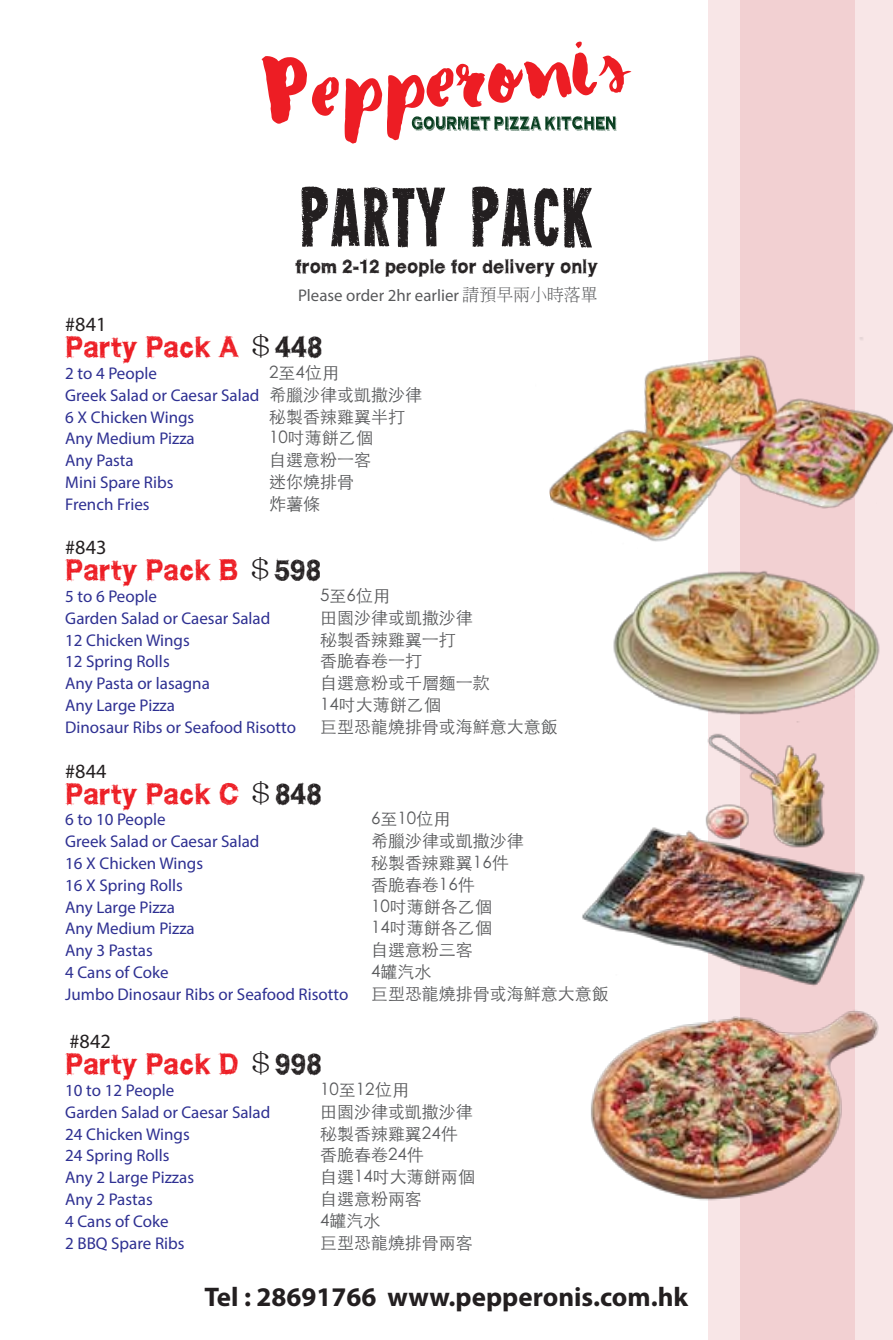
<style>
.page{position:relative;width:893px;height:1340px;background:#fff}
.page>*{position:absolute;margin:0;border:0;box-sizing:border-box;transform-origin:0 0}
.t1{font:73.58px "Heavyweight";color:#231f20}
.t2{font:28.35px "WCROUGHTRAD Bta";color:#ed1d24}
.t3{font:700 27px "Myriad Pro";color:#231f20}
.t4{font:20.25px "Myriad Pro";color:#231f20}
.t5{font:18.9px "WCROUGHTRAD Bta";color:#231f20}
.t6{font:16.88px/21.8px "Myriad Pro";color:#2e3092}
.t7{font:300 16.88px "ST Heiti TC";color:#58595b}
.t8{font:16.88px "Myriad Pro";color:#58595b}
.s1{font-family:"Adobe Ming Std";font-weight:300}
.s2{font-family:"Adobe Ming Std";font-weight:300;color:#231f20}
.s3{color:#231f20}
.s4{font-family:"ST Heiti TC";font-weight:300;color:#58595b}
</style>
<div class="page">
<div style="left:708px;top:0;width:185px;height:1339px;background:#f8e6e7"></div>
<div style="left:741px;top:0;width:114px;height:1339px;background:#f2d0d2"></div>
<img style="left:549px;top:331px;width:344px;height:188px">
<img style="left:598px;top:519px;width:282px;height:202px">
<img style="left:591px;top:998px;width:288px;height:211px">
<svg style="left:262px;top:56px;width:77px;height:68px"></svg>
<svg style="left:345px;top:42px;width:286px;height:101px"></svg>
<img style="left:707px;top:721px;width:118px;height:79px">
<img style="left:582px;top:800px;width:283px;height:198px">
<h1 class="t1" style="left:299px;top:187px;width:296px">PARTY PACK</h1>
<p class="t5" style="left:295px;top:254px;width:304px">from 2-12 people for delivery only</p>
<p class="t8" style="left:298px;top:285px;width:301px">Please order 2hr earlier <span class="s1">請預早兩小時落單</span></p>
<p class="t4" style="left:65px;top:312px;width:43px">#841</p>
<h2 class="t2" style="left:65px;top:329px;width:259px">Party Pack A <span class="s2">＄</span><span class="s3">448</span></h2>
<p class="t6" style="left:65px;top:362px;width:93px">2 to 4 People</p>
<p class="t7" style="left:269px;top:358px;width:71px">2至4位用</p>
<p class="t6" style="left:65px;top:384px;width:358px">Greek Salad or Caesar Salad <span class="s4">希臘沙律或凱撒沙律<br></span>6 X Chicken Wings</p>
<p class="t7" style="left:269px;top:402px;width:137px">秘製香辣雞翼半打</p>
<p class="t6" style="left:65px;top:427px;width:131px">Any Medium Pizza</p>
<p class="t7" style="left:269px;top:424px;width:105px">10吋薄餅乙個</p>
<p class="t6" style="left:65px;top:449px;width:70px">Any Pasta</p>
<p class="t7" style="left:269px;top:445px;width:103px">自選意粉一客</p>
<p class="t6" style="left:65px;top:471px;width:110px">Mini Spare Ribs</p>
<p class="t7" style="left:269px;top:467px;width:86px">迷你燒排骨</p>
<p class="t6" style="left:65px;top:493px;width:86px">French Fries</p>
<p class="t7" style="left:269px;top:489px;width:52px">炸薯條</p>
<p class="t4" style="left:65px;top:535px;width:43px">#843</p>
<h2 class="t2" style="left:65px;top:552px;width:258px">Party Pack B <span class="s2">＄</span><span class="s3">598</span></h2>
<p class="t6" style="left:65px;top:585px;width:93px">5 to 6 People</p>
<p class="t7" style="left:320px;top:581px;width:71px">5至6位用</p>
<p class="t6" style="left:65px;top:607px;width:207px">Garden Salad or Caesar Salad</p>
<p class="t7" style="left:320px;top:603px;width:154px">田園沙律或凱撒沙律</p>
<p class="t6" style="left:65px;top:629px;width:126px">12 Chicken Wings</p>
<p class="t7" style="left:320px;top:625px;width:137px">秘製香辣雞翼一打</p>
<p class="t6" style="left:65px;top:650px;width:106px">12 Spring Rolls</p>
<p class="t7" style="left:320px;top:646px;width:103px">香脆春卷一打</p>
<p class="t6" style="left:65px;top:672px;width:146px">Any Pasta or lasagna</p>
<p class="t7" style="left:320px;top:668px;width:171px">自選意粉或千層麵一款</p>
<p class="t6" style="left:65px;top:694px;width:111px">Any Large Pizza</p>
<p class="t7" style="left:320px;top:690px;width:122px">14吋大薄餅乙個</p>
<p class="t6" style="left:65px;top:716px;width:232px">Dinosaur Ribs or Seafood Risotto</p>
<p class="t7" style="left:320px;top:712px;width:239px">巨型恐龍燒排骨或海鮮意大意飯</p>
<p class="t4" style="left:65px;top:758px;width:43px">#844</p>
<h2 class="t2" style="left:65px;top:776px;width:258px">Party Pack C <span class="s2">＄</span><span class="s3">848</span></h2>
<p class="t6" style="left:65px;top:808px;width:102px">6 to 10 People</p>
<p class="t7" style="left:371px;top:804px;width:81px">6至10位用</p>
<p class="t6" style="left:65px;top:830px;width:196px">Greek Salad or Caesar Salad</p>
<p class="t7" style="left:371px;top:826px;width:154px">希臘沙律或凱撒沙律</p>
<p class="t6" style="left:65px;top:852px;width:139px">16 X Chicken Wings</p>
<p class="t7" style="left:371px;top:848px;width:139px">秘製香辣雞翼16件</p>
<p class="t6" style="left:65px;top:874px;width:119px">16 X Spring Rolls</p>
<p class="t7" style="left:371px;top:870px;width:105px">香脆春卷16件</p>
<p class="t6" style="left:65px;top:895px;width:111px">Any Large Pizza</p>
<p class="t7" style="left:371px;top:892px;width:122px">10吋薄餅各乙個</p>
<p class="t6" style="left:65px;top:917px;width:131px">Any Medium Pizza</p>
<p class="t7" style="left:371px;top:913px;width:122px">14吋薄餅各乙個</p>
<p class="t6" style="left:65px;top:939px;width:89px">Any 3 Pastas</p>
<p class="t7" style="left:371px;top:935px;width:103px">自選意粉三客</p>
<p class="t6" style="left:65px;top:961px;width:105px">4 Cans of Coke</p>
<p class="t7" style="left:371px;top:957px;width:62px">4罐汽水</p>
<p class="t6" style="left:65px;top:983px;width:285px">Jumbo Dinosaur Ribs or Seafood Risotto</p>
<p class="t7" style="left:371px;top:979px;width:239px">巨型恐龍燒排骨或海鮮意大意飯</p>
<p class="t4" style="left:70px;top:1028px;width:43px">#842</p>
<h2 class="t2" style="left:65px;top:1046px;width:258px">Party Pack D <span class="s2">＄</span><span class="s3">998</span></h2>
<p class="t6" style="left:65px;top:1079px;width:111px">10 to 12 People</p>
<p class="t7" style="left:320px;top:1075px;width:90px">10至12位用</p>
<p class="t6" style="left:65px;top:1100px;width:207px">Garden Salad or Caesar Salad</p>
<p class="t7" style="left:320px;top:1096px;width:154px">田園沙律或凱撒沙律</p>
<p class="t6" style="left:65px;top:1122px;width:126px">24 Chicken Wings</p>
<p class="t7" style="left:320px;top:1118px;width:139px">秘製香辣雞翼24件</p>
<p class="t6" style="left:65px;top:1144px;width:106px">24 Spring Rolls</p>
<p class="t7" style="left:320px;top:1140px;width:105px">香脆春卷24件</p>
<p class="t6" style="left:65px;top:1166px;width:130px">Any 2 Large Pizzas</p>
<p class="t7" style="left:320px;top:1162px;width:156px">自選14吋大薄餅兩個</p>
<p class="t6" style="left:65px;top:1188px;width:89px">Any 2 Pastas</p>
<p class="t7" style="left:320px;top:1184px;width:103px">自選意粉兩客</p>
<p class="t6" style="left:65px;top:1209px;width:105px">4 Cans of Coke</p>
<p class="t7" style="left:320px;top:1205px;width:62px">4罐汽水</p>
<p class="t6" style="left:65px;top:1231px;width:121px">2 BBQ Spare Ribs</p>
<p class="t7" style="left:320px;top:1227px;width:154px">巨型恐龍燒排骨兩客</p>
<h3 class="t3" style="left:204px;top:1279px;width:485px">Tel : 28691766 www.pepperonis.com.hk</h3>
</div>
